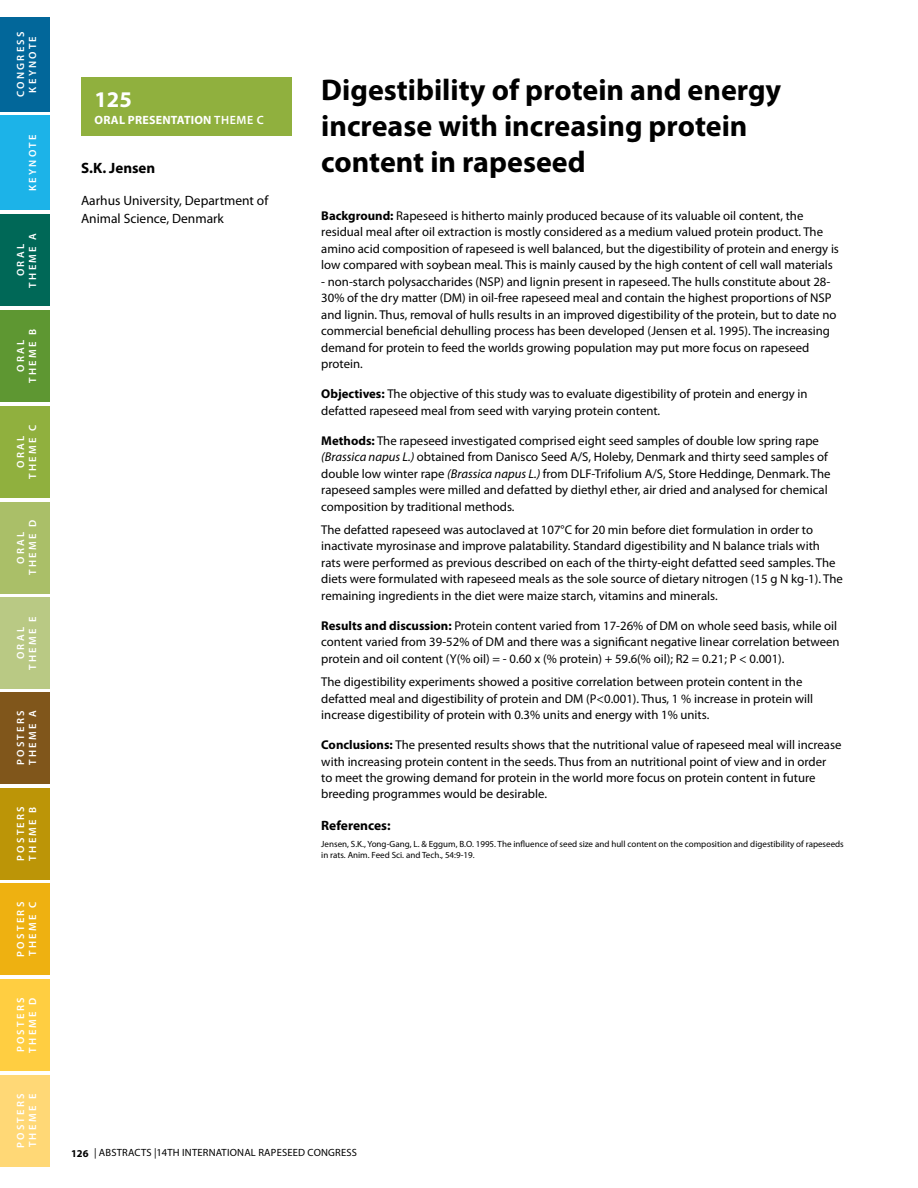
<style>
.page{position:relative;width:918px;height:1188px;background:#fff}
.page>*{position:absolute;margin:0;border:0;box-sizing:border-box;transform-origin:0 0}
.t1{font:700 30px/36px "Myriad Pro";color:#000}
.t2{font:700 22.5px "Myriad Pro";color:#fff}
.t3{font:700 15px "Myriad Pro";color:#000}
.t4{font:13.5px/18px "Myriad Pro";color:#000}
.t5{font:700 13.5px "Myriad Pro";color:#000}
.t6{font:12.75px/16.5px "Myriad Pro";color:#000}
.t7{font:700 12px "Myriad Pro";letter-spacing:.02em;color:#fff}
.t8{font:600 10.5px/12px "Myriad Pro";letter-spacing:.22em;color:#fff;text-align:center}
.t9{font:10.5px "Myriad Pro";letter-spacing:.02em;color:#000}
.t10{font:9px "Myriad Pro";color:#000}
.s1{font-weight:600}
.s2{font-weight:700}
.s3{font-style:italic}
</style>
<div class="page">
<div style="left:0;top:17px;width:50px;height:95px;background:#02679a"></div>
<div style="left:0;top:215px;width:50px;height:91px;background:#006857"></div>
<div style="left:0;top:692px;width:50px;height:92px;background:#80561b"></div>
<div style="left:0;top:310px;width:50px;height:92px;background:#5e9732"></div>
<div style="left:0;top:788px;width:50px;height:91px;background:#bc9507"></div>
<div style="left:0;top:406px;width:50px;height:92px;background:#90b03e"></div>
<div style="left:0;top:883px;width:50px;height:92px;background:#eeb111"></div>
<div style="left:0;top:502px;width:50px;height:91px;background:#aabf68"></div>
<div style="left:0;top:979px;width:50px;height:92px;background:#ffce41"></div>
<div style="left:0;top:597px;width:50px;height:92px;background:#b9c984"></div>
<div style="left:0;top:1075px;width:50px;height:92px;background:#ffd876"></div>
<div style="left:0;top:116px;width:50px;height:94px;background:#1cb3e8"></div>
<div style="left:81px;top:78px;width:211px;height:58px;background:#90b03e"></div>
<p class="t8" style="left:14px;top:97px;width:66px;rotate:-90deg">CONGR ESS<br>KEYNOT E</p>
<p class="t8" style="left:26px;top:191px;width:58px;rotate:-90deg">KEYNOT E</p>
<p class="t8" style="left:14px;top:288px;width:56px;rotate:-90deg">ORAL<br>THEME A</p>
<p class="t8" style="left:14px;top:383px;width:54px;rotate:-90deg">ORAL<br>THEME B</p>
<p class="t8" style="left:14px;top:479px;width:56px;rotate:-90deg">ORAL<br>THEME C</p>
<p class="t8" style="left:14px;top:575px;width:55px;rotate:-90deg">ORAL<br>THEME D</p>
<p class="t8" style="left:14px;top:670px;width:54px;rotate:-90deg">ORAL<br>THEME E</p>
<p class="t8" style="left:14px;top:765px;width:56px;text-align:left;rotate:-90deg">POSTERS<br>THEME A</p>
<p class="t8" style="left:14px;top:861px;width:55px;text-align:left;rotate:-90deg">POSTERS<br>THEME B</p>
<p class="t8" style="left:14px;top:957px;width:56px;text-align:left;rotate:-90deg">POSTERS<br>THEME C</p>
<p class="t8" style="left:14px;top:1053px;width:55px;text-align:left;rotate:-90deg">POSTERS<br>THEME D</p>
<p class="t8" style="left:14px;top:1148px;width:55px;text-align:left;rotate:-90deg">POSTERS<br>THEME E</p>
<h2 class="t2" style="left:94px;top:85px;width:39px">125</h2>
<p class="t7" style="left:95px;top:112px;width:171px">Oral Presentation <span class="s1">THEME C</span></p>
<p class="t3" style="left:81px;top:158px;width:76px">S.K. Jensen</p>
<p class="t4" style="left:81px;top:191px;width:189px">Aarhus University, Department of<br>Animal Science, Denmark</p>
<h1 class="t1" style="left:321px;top:71px;width:461px">Digestibility of protein and energy increase with increasing protein content in rapeseed</h1>
<p class="t6" style="left:321px;top:207px;width:519px"><span class="s2">Background:</span> Rapeseed is hitherto mainly produced because of its valuable oil content, the residual meal after oil extraction is mostly considered as a medium valued protein product. The amino acid composition of rapeseed is well balanced, but the digestibility of protein and energy is low compared with soybean meal. This is mainly caused by the high content of cell wall materials</p>
<p class="t6" style="left:321px;top:273px;width:517px">- non-starch polysaccharides (NSP) and lignin present in rapeseed. The hulls constitute about 28- 30% of the dry matter (DM) in oil-free rapeseed meal and contain the highest proportions of NSP and lignin. Thus, removal of hulls results in an improved digestibility of the protein, but to date no commercial beneficial dehulling process has been developed (Jensen et al. 1995). The increasing demand for protein to feed the worlds growing population may put more focus on rapeseed protein.</p>
<p class="t6" style="left:321px;top:385px;width:488px"><span class="s2">Objectives:</span> The objective of this study was to evaluate digestibility of protein and energy in defatted rapeseed meal from seed with varying protein content.</p>
<p class="t6" style="left:321px;top:432px;width:511px"><span class="s2">Methods:</span> The rapeseed investigated comprised eight seed samples of double low spring rape <span class="s3">(Brassica napus L.)</span> obtained from Danisco Seed A/S, Holeby, Denmark and thirty seed samples of double low winter rape <span class="s3">(Brassica napus L.)</span> from DLF-Trifolium A/S, Store Heddinge, Denmark. The rapeseed samples were milled and defatted by diethyl ether, air dried and analysed for chemical composition by traditional methods.</p>
<p class="t6" style="left:321px;top:521px;width:523px">The defatted rapeseed was autoclaved at 107°C for 20 min before diet formulation in order to inactivate myrosinase and improve palatability. Standard digestibility and N balance trials with<br>rats were performed as previous described on each of the thirty-eight defatted seed samples. The diets were formulated with rapeseed meals as the sole source of dietary nitrogen (15 g N kg-1). The remaining ingredients in the diet were maize starch, vitamins and minerals.</p>
<p class="t6" style="left:321px;top:617px;width:520px"><span class="s2">Results and discussion:</span> Protein content varied from 17-26% of DM on whole seed basis, while oil content varied from 39-52% of DM and there was a significant negative linear correlation between protein and oil content (Y(% oil) = - 0.60 x (% protein) + 59.6(% oil); R2 = 0.21; P &lt; 0.001).</p>
<p class="t6" style="left:321px;top:673px;width:493px">The digestibility experiments showed a positive correlation between protein content in the defatted meal and digestibility of protein and DM (P&lt;0.001). Thus, 1 % increase in protein will increase digestibility of protein with 0.3% units and energy with 1% units.</p>
<p class="t6" style="left:321px;top:736px;width:522px"><span class="s2">Conclusions:</span> The presented results shows that the nutritional value of rapeseed meal will increase with increasing protein content in the seeds. Thus from an nutritional point of view and in order<br>to meet the growing demand for protein in the world more focus on protein content in future breeding programmes would be desirable.</p>
<p class="t5" style="left:321px;top:817px;width:71px">References:</p>
<p class="t10" style="left:321px;top:839px;width:143px">Jensen, S.K., Yong-Gang, L. &amp; Eggum, B.O.</p>
<p class="t10" style="left:476px;top:839px;width:370px">1995. The influence of seed size and hull content on the composition and digestibility of rapeseeds</p>
<p class="t10" style="left:321px;top:849px;width:154px">in rats. Anim. Feed Sci. and Tech., 54:9-19.</p>
<p class="t9" style="left:71px;top:1146px;width:41px"><span class="s2">126</span> | ABSTR</p>
<p class="t9" style="left:128px;top:1146px;width:13px">ACTS</p>
<p class="t9" style="left:154px;top:1146px;width:38px">|14TH INTERN</p>
<p class="t9" style="left:216px;top:1146px;width:67px">ATIONAL RAPESEE</p>
<p class="t9" style="left:298px;top:1146px;width:17px">D CONGRESS</p>
</div>
